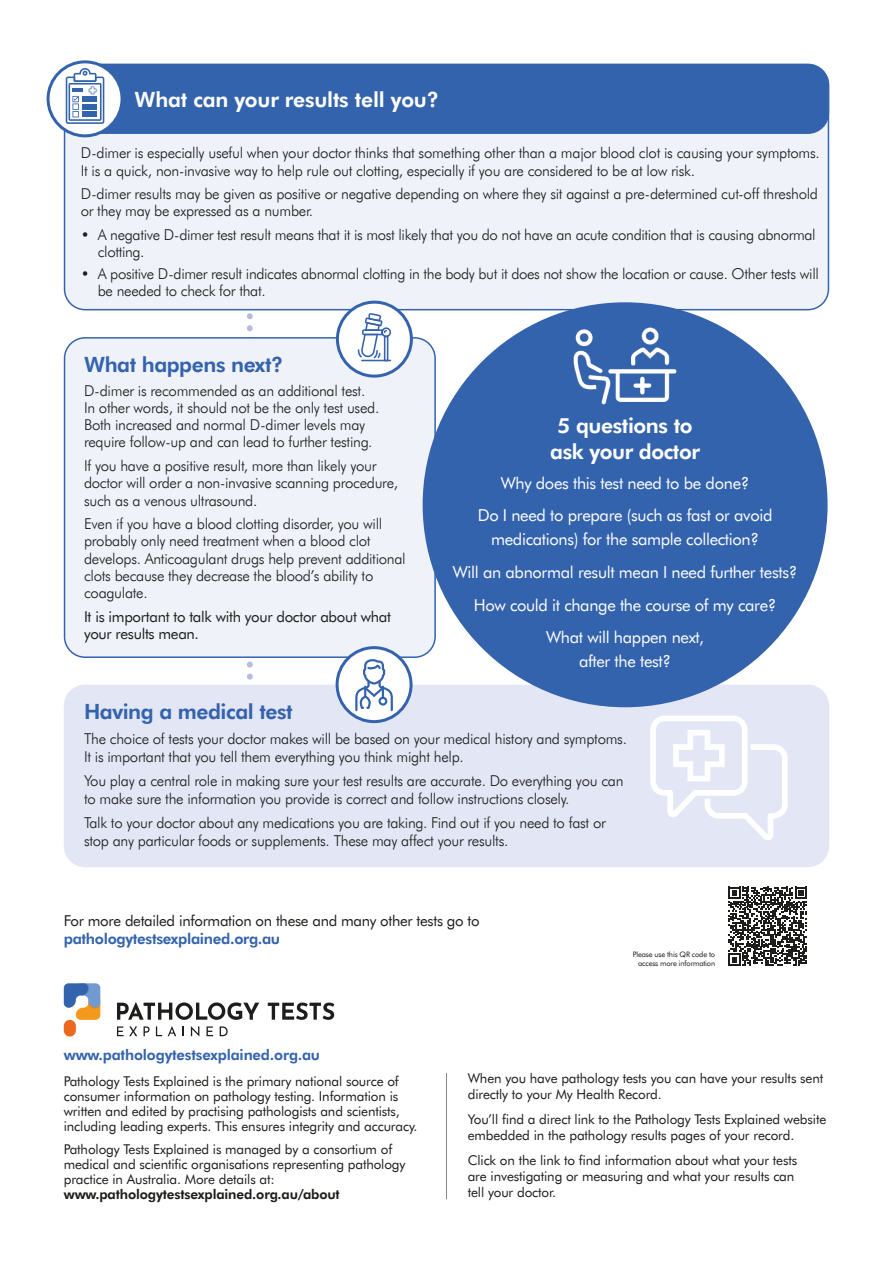
<style>
.page{position:relative;width:893px;height:1263px;background:#fff}
.page>*{position:absolute;margin:0;border:0;box-sizing:border-box;transform-origin:0 0}
.t1{font:700 21px/25.2px "Futura BT";letter-spacing:-.015em;color:#fff;text-align:center}
.t2{font:700 21px "Futura BT";letter-spacing:-.02em;color:#3463ad}
.t3{font:16.5px/24px "Futura BT";letter-spacing:-.02em;color:#fff;text-align:center}
.t4{font:300 15px/17.2px "Futura BT";letter-spacing:-.02em;color:#1d1d1b}
.t5{font:15px/17.2px "Futura BT";letter-spacing:-.02em;color:#1d1d1b}
.t6{font:700 14.7px "Futura BT";letter-spacing:-.01em;color:#3463ad}
.t7{font:13.5px/15px "Futura BT";letter-spacing:-.01em;color:#1d1d1b}
.t8{font:7.5px/9px "Futura BT";letter-spacing:-.02em;color:#1d1d1b;text-align:right}
.s1{font-weight:700;color:#3463ad}
.s2{font-weight:700}
</style>
<div class="page">
<svg style="left:728px;top:887px;width:79px;height:79px"></svg>
<svg style="left:247px;top:310px;width:6px;height:375px"></svg>
<div style="left:65px;top:338px;width:370px;height:319px;background:#f0f2fa;border-radius:21px"></div>
<div style="left:64px;top:337px;width:372px;height:321px;border:2px solid #3463ad;border-radius:21px"></div>
<div style="left:65px;top:65px;width:763px;height:245px;background:#f0f2fa;border-radius:21px"></div>
<div style="left:64px;top:64px;width:765px;height:70px;background:#3463ad;border-radius:21px"></div>
<svg style="left:48px;top:62px;width:74px;height:74px;fill:#fff"></svg>
<div style="left:47px;top:60px;width:77px;height:77px;border:3px solid #3463ad;border-radius:50%"></div>
<svg style="left:66px;top:68px;width:38px;height:56px"></svg>
<div style="left:64px;top:685px;width:765px;height:182px;background:#e3e6f5;border-radius:21px"></div>
<div style="left:337px;top:648px;width:74px;height:74px;background:#fff;border-radius:50%"></div>
<div style="left:336px;top:646px;width:77px;height:77px;border:3px solid #3463ad;border-radius:50%"></div>
<svg style="left:355px;top:659px;width:38px;height:52px"></svg>
<svg style="left:650px;top:715px;width:138px;height:125px"></svg>
<div style="left:423px;top:302px;width:405px;height:405px;background:#3463ad;border-radius:50%"></div>
<img style="left:573px;top:327px;width:104px;height:78px">
<div style="left:337px;top:302px;width:74px;height:74px;background:#fff;border-radius:50%"></div>
<div style="left:336px;top:301px;width:77px;height:77px;border:3px solid #3463ad;border-radius:50%"></div>
<svg style="left:358px;top:313px;width:33px;height:48px"></svg>
<hr style="left:446px;top:1073px;width:1px;height:126px;background:#878787">
<svg style="left:117px;top:1026px;width:20px;height:10px"></svg>
<svg style="left:144px;top:1026px;width:6px;height:10px"></svg>
<svg style="left:156px;top:1026px;width:6px;height:10px"></svg>
<svg style="left:168px;top:1026px;width:8px;height:10px"></svg>
<svg style="left:182px;top:1026px;width:2px;height:10px"></svg>
<svg style="left:191px;top:1026px;width:8px;height:10px"></svg>
<svg style="left:207px;top:1026px;width:6px;height:10px"></svg>
<svg style="left:220px;top:1026px;width:8px;height:10px"></svg>
<svg style="left:117px;top:1002px;width:142px;height:18px"></svg>
<svg style="left:268px;top:1002px;width:66px;height:18px"></svg>
<svg style="left:64px;top:983px;width:36px;height:53px"></svg>
<p class="t1" style="left:135px;top:86px;width:306px">What can your results tell you?</p>
<p class="t4" style="left:81px;top:144px;width:740px">D-dimer is especially useful when your doctor thinks that something other than a major blood clot is causing your symptoms.<br>It is a quick, non-invasive way to help rule out clotting, especially if you are considered to be at low risk.</p>
<p class="t4" style="left:81px;top:185px;width:739px">D-dimer results may be given as positive or negative depending on where they sit against a pre-determined cut-off threshold or they may be expressed as a number.</p>
<p class="t4" style="left:98px;top:226px;width:719px;text-indent:-17px">• A negative D-dimer test result means that it is most likely that you do not have an acute condition that is causing abnormal clotting.</p>
<p class="t4" style="left:98px;top:265px;width:723px;text-indent:-17px">• A positive D-dimer result indicates abnormal clotting in the body but it does not show the location or cause. Other tests will be needed to check for that.</p>
<p class="t2" style="left:84px;top:351px;width:201px">What happens next?</p>
<p class="t4" style="left:84px;top:381px;width:297px">D-dimer is recommended as an additional test.<br>In other words, it should not be the only test used.<br>Both increased and normal D-dimer levels may require follow-up and can lead to further testing.</p>
<p class="t4" style="left:84px;top:457px;width:316px">If you have a positive result, more than likely your doctor will order a non-invasive scanning procedure, such as a venous ultrasound.</p>
<p class="t4" style="left:84px;top:515px;width:323px">Even if you have a blood clotting disorder, you will probably only need treatment when a blood clot develops. Anticoagulant drugs help prevent additional clots because they decrease the blood’s ability to coagulate.</p>
<p class="t5" style="left:84px;top:608px;width:308px">It is important to talk with your doctor about what your results mean.</p>
<p class="t1" style="left:550px;top:413px;width:151px">5 questions to ask your doctor</p>
<p class="t3" style="left:501px;top:471px;width:250px">Why does this test need to be done?</p>
<p class="t3" style="left:478px;top:503px;width:296px">Do I need to prepare (such as fast or avoid medications) for the sample collection?</p>
<p class="t3" style="left:453px;top:560px;width:346px">Will an abnormal result mean I need further tests?</p>
<p class="t3" style="left:474px;top:592px;width:304px">How could it change the course of my care?</p>
<p class="t3" style="left:546px;top:625px;width:159px">What will happen next, after the test?</p>
<p class="t2" style="left:84px;top:698px;width:210px">Having a medical test</p>
<p class="t4" style="left:84px;top:729px;width:544px;line-height:18px">The choice of tests your doctor makes will be based on your medical history and symptoms.<br>It is important that you tell them everything you think might help.</p>
<p class="t4" style="left:84px;top:771px;width:541px;line-height:18px">You play a central role in making sure your test results are accurate. Do everything you can to make sure the information you provide is correct and follow instructions closely.</p>
<p class="t4" style="left:84px;top:814px;width:523px;line-height:18px">Talk to your doctor about any medications you are taking. Find out if you need to fast or stop any particular foods or supplements. These may affect your results.</p>
<p class="t5" style="left:64px;top:911px;width:417px;line-height:18px">For more detailed information on these and many other tests go to <span class="s1">pathologytestsexplained.org.au</span></p>
<p class="t6" style="left:64px;top:1045px;width:258px">www.pathologytestsexplained.org.au</p>
<p class="t8" style="left:633px;top:949px;width:84px">Please use this QR code to access more information</p>
<p class="t7" style="left:64px;top:1073px;width:355px">Pathology Tests Explained is the primary national source of consumer information on pathology testing. Information is written and edited by practising pathologists and scientists, including leading experts. This ensures integrity and accuracy.</p>
<p class="t7" style="left:64px;top:1142px;width:343px">Pathology Tests Explained is managed by a consortium of medical and scientific organisations representing pathology practice in Australia. More details at: <span class="s2">www.pathologytestsexplained.org.au/about</span></p>
<p class="t7" style="left:468px;top:1070px;width:357px;line-height:16px">When you have pathology tests you can have your results sent directly to your My Health Record.</p>
<p class="t7" style="left:468px;top:1111px;width:360px;line-height:16px">You’ll find a direct link to the Pathology Tests Explained website embedded in the pathology results pages of your record.</p>
<p class="t7" style="left:468px;top:1152px;width:331px;line-height:16px">Click on the link to find information about what your tests are investigating or measuring and what your results can tell your doctor.</p>
</div>
